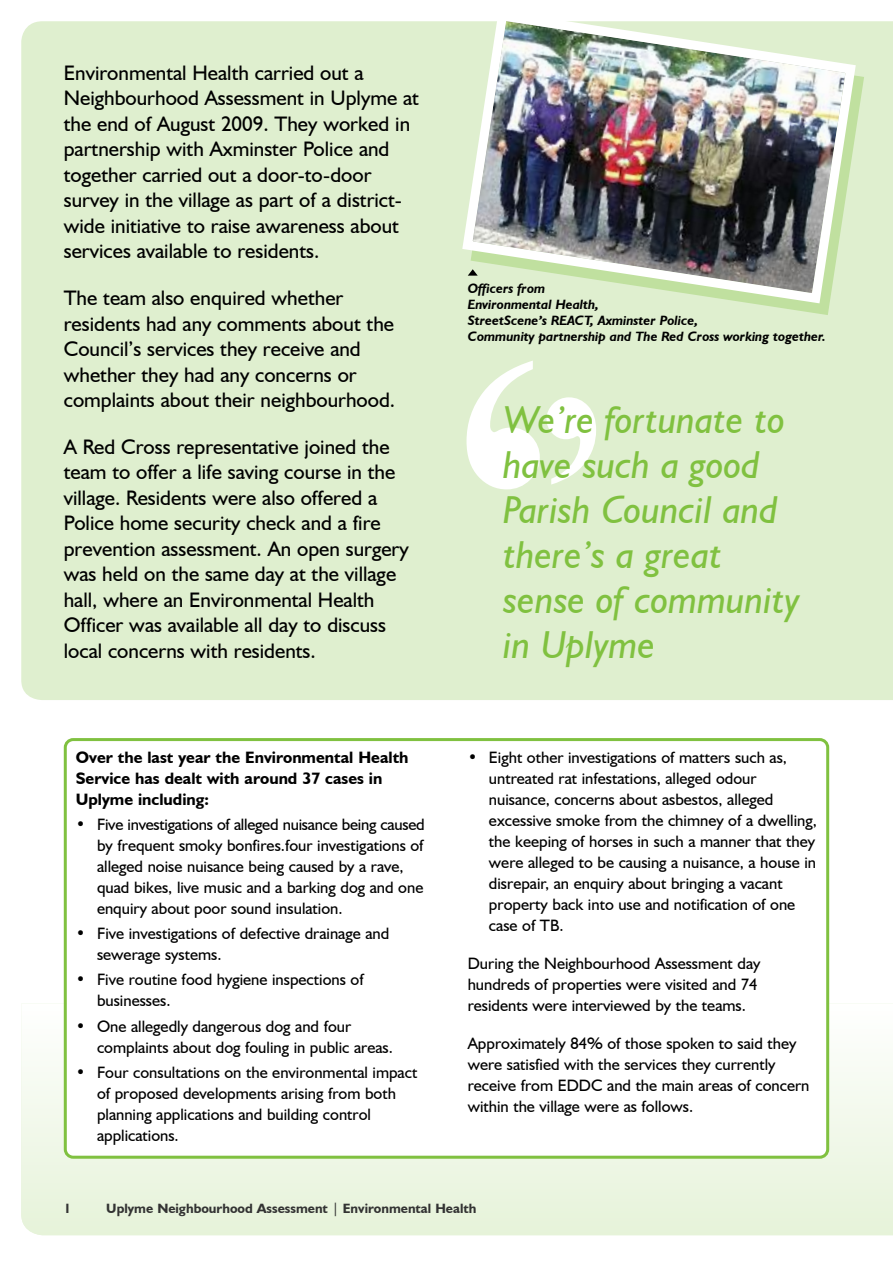
<style>
.page{position:relative;width:893px;height:1263px;background:#fff}
.page>*{position:absolute;margin:0;border:0;box-sizing:border-box;transform-origin:0 0}
.t1{font:italic 39px/45px "Humanist 521 BT";color:#80c140}
.t2{font:21px/25.5px "Humanist 521 BT";color:#000}
.t3{font:16.5px/21px "Humanist 521 BT";color:#000}
.t4{font:700 16.5px/21px "Humanist 521 BT";color:#000}
.t5{font:italic 700 13.5px/16.2px "Humanist 521 BT";color:#000}
.t6{font:700 13.5px "Humanist 521 BT";color:#333}
.s1{font-weight:400}
</style>
<div class="page">
<svg style="left:21px;top:1003px;width:872px;height:232px;background:#ecf5e2"></svg>
<div style="left:21px;top:21px;width:872px;height:679px;background:#dfefcf"></div>
<svg style="left:466px;top:361px;width:74px;height:128px"></svg>
<svg style="left:546px;top:397px;width:50px;height:87px"></svg>
<div style="left:471px;top:23px;width:393px;height:292px;background:#dfefcf"></div>
<img style="left:457px;top:21px;width:404px;height:287px">
<svg style="left:64px;top:738px;width:765px;height:421px"></svg>
<svg style="left:468px;top:269px;width:10px;height:7px"></svg>
<p class="t2" style="left:64px;top:59px;width:357px">Environmental Health carried out a Neighbourhood Assessment in Uplyme at the end of August 2009. They worked in partnership with Axminster Police and together carried out a door-to-door survey in the village as part of a district&shy;wide initiative to raise awareness about services available to residents.</p>
<p class="t2" style="left:64px;top:285px;width:333px">The team also enquired whether residents had any comments about the Council’s services they receive and whether they had any concerns or complaints about their neighbourhood.</p>
<p class="t2" style="left:64px;top:433px;width:347px">A Red Cross representative joined the team to offer a life saving course in the village. Residents were also offered a Police home security check and a fire prevention assessment. An open surgery was held on the same day at the village hall, where an Environmental Health Officer was available all day to discuss local concerns with residents.</p>
<p class="t4" style="left:76px;top:746px;width:334px">Over the last year the Environmental Health<br>Service has dealt with around 37 cases in<br>Uplyme including:</p>
<p class="t3" style="left:97px;top:813px;width:329px;text-indent:-21px">• Five investigations of alleged nuisance being caused by frequent smoky bonfires.four investigations of alleged noise nuisance being caused by a rave, quad bikes, live music and a barking dog and one enquiry about poor sound insulation.</p>
<p class="t3" style="left:97px;top:923px;width:294px;text-indent:-21px">• Five investigations of defective drainage and sewerage systems.</p>
<p class="t3" style="left:97px;top:969px;width:268px;text-indent:-21px">• Five routine food hygiene inspections of businesses.</p>
<p class="t3" style="left:97px;top:1015px;width:297px;text-indent:-21px">• One allegedly dangerous dog and four complaints about dog fouling in public areas.</p>
<p class="t3" style="left:97px;top:1061px;width:322px;text-indent:-21px">• Four consultations on the environmental impact of proposed developments arising from both planning applications and building control applications.</p>
<p class="t5" style="left:468px;top:280px;width:359px">Officers from<br>Environmental Health,<br>StreetScene’s REACT, Axminster Police,<br>Community partnership and The Red Cross working together.</p>
<h1 class="t1" style="left:503px;top:397px;width:298px">We’re fortunate to have such a good<br>Parish Council and there’s a great sense of community in Uplyme</h1>
<p class="t3" style="left:489px;top:746px;width:329px;text-indent:-21px">• Eight other investigations of matters such as, untreated rat infestations, alleged odour nuisance, concerns about asbestos, alleged excessive smoke from the chimney of a dwelling, the keeping of horses in such a manner that they were alleged to be causing a nuisance, a house in disrepair, an enquiry about bringing a vacant property back into use and notification of one case of TB.</p>
<p class="t3" style="left:468px;top:952px;width:294px">During the Neighbourhood Assessment day hundreds of properties were visited and 74 residents were interviewed by the teams.</p>
<p class="t3" style="left:468px;top:1032px;width:343px">Approximately 84% of those spoken to said they were satisfied with the services they currently receive from EDDC and the main areas of concern within the village were as follows.</p>
<p class="t6" style="left:64px;top:1200px;width:9px">1</p>
<p class="t6" style="left:106px;top:1200px;width:372px">Uplyme Neighbourhood Assessment <span class="s1">|</span> Environmental Health</p>
</div>
